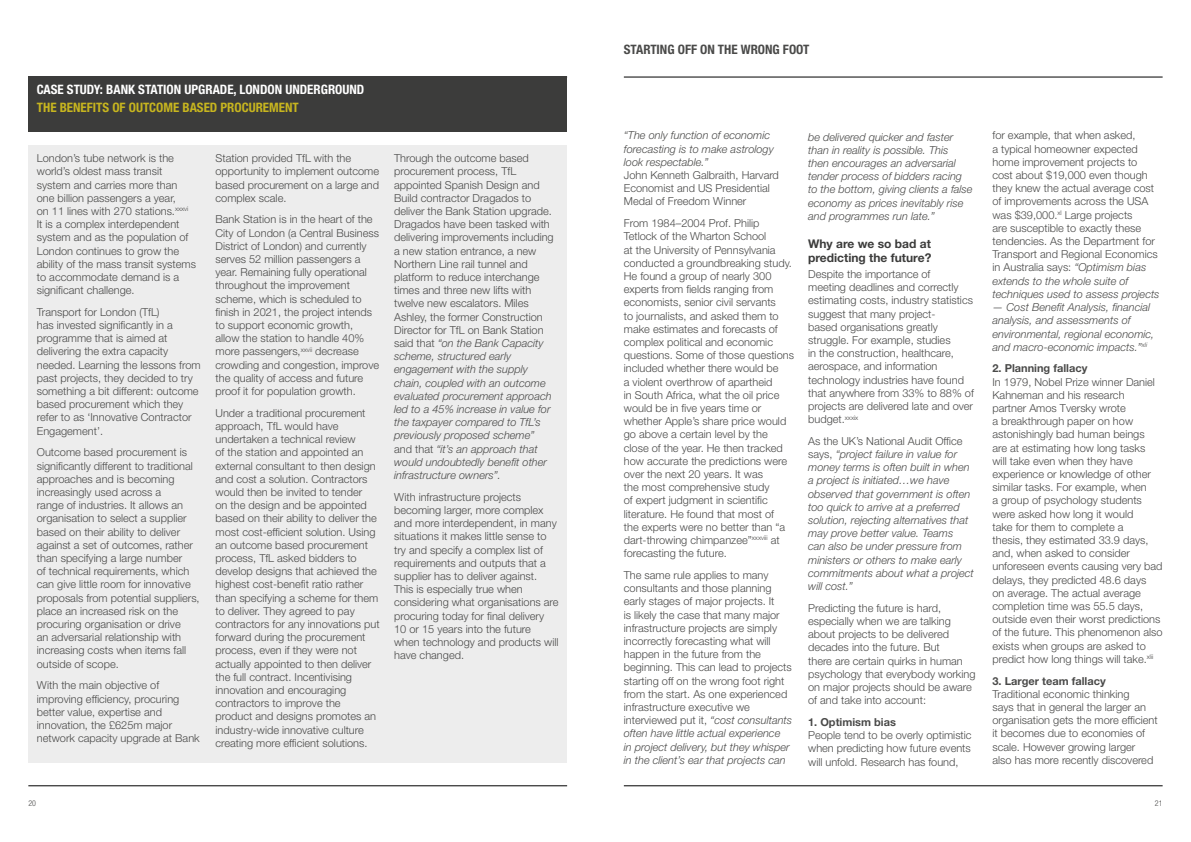
<style>
.page{position:relative;width:1191px;height:842px;background:#fff}
.page>*{position:absolute;margin:0;border:0;box-sizing:border-box;transform-origin:0 0}
.t1{font:700 condensed 13px "Helvetica Neue LT Std";color:#fff}
.t2{font:700 condensed 13px "Helvetica Neue LT Std";color:#c7b51f}
.t3{font:700 condensed 13px "Helvetica Neue LT Std";color:#4a4a49}
.t4{font:700 12px/14px "Helvetica Neue LT Std";color:#3c3c3b}
.t5{font:300 11px/13.2px "Helvetica Neue LT Std";color:#4a4a49}
.t6{font:italic 300 11px/13.2px "Helvetica Neue LT Std";color:#4a4a49}
.t7{font:700 11px "Helvetica Neue LT Std";color:#4a4a49}
.t8{font:300 condensed 8px "Helvetica Neue LT Std";color:#4a4a49}
.s1{font-style:italic}
.s2{font-style:normal}
</style>
<div class="page">
<hr style="left:624px;top:77px;width:538px;height:1px;background:#000">
<hr style="left:28px;top:785px;width:539px;height:1px;background:#000">
<hr style="left:624px;top:785px;width:538px;height:1px;background:#000">
<div style="left:28px;top:77px;width:539px;height:55px;background:#3c3c3b"></div>
<div style="left:28px;top:146px;width:539px;height:617px;background:#ededed"></div>
<p class="t1" style="left:37px;top:82px;width:329px">CASE STUDY: BANK STATION UPGRADE, LONDON UNDERGROUND</p>
<p class="t2" style="left:37px;top:100px;width:263px">THE BENEFITS OF OUTCOME BASED PROCUREMENT</p>
<p class="t5" style="left:37px;top:151px;width:161px">London’s tube network is the world’s oldest mass transit system and carries more than one billion passengers a year,<br>on 11 lines with 270 stations.<sup>xxxvi<br></sup>It is a complex interdependent system and as the population of<br>London continues to grow the ability of the mass transit systems to accommodate demand is a significant challenge.</p>
<p class="t5" style="left:37px;top:305px;width:165px">Transport for London (TfL)<br>has invested significantly in a programme that is aimed at delivering the extra capacity needed. Learning the lessons from past projects, they decided to try something a bit different: outcome based procurement which they refer to as ‘Innovative Contractor<br>Engagement’.</p>
<p class="t5" style="left:37px;top:446px;width:164px">Outcome based procurement is significantly different to traditional approaches and is becoming increasingly used across a<br>range of industries. It allows an organisation to select a supplier based on their ability to deliver against a set of outcomes, rather than specifying a large number<br>of technical requirements, which can give little room for innovative proposals from potential suppliers, place an increased risk on the procuring organisation or drive<br>an adversarial relationship with increasing costs when items fall outside of scope.</p>
<p class="t5" style="left:37px;top:679px;width:164px">With the main objective of improving efficiency, procuring better value, expertise and innovation, the £625m major network capacity upgrade at Bank</p>
<p class="t5" style="left:215px;top:151px;width:165px">Station provided TfL with the opportunity to implement outcome based procurement on a large and complex scale.</p>
<p class="t5" style="left:215px;top:213px;width:165px">Bank Station is in the heart of the<br>City of London (a Central Business<br>District of London) and currently serves 52 million passengers a year. Remaining fully operational throughout the improvement scheme, which is scheduled to finish in 2021, the project intends to support economic growth, allow the station to handle 40% more passengers,<sup>xxvii</sup> decrease crowding and congestion, improve the quality of access and future proof it for population growth.</p>
<p class="t5" style="left:215px;top:406px;width:166px">Under a traditional procurement approach, TfL would have undertaken a technical review<br>of the station and appointed an external consultant to then design and cost a solution. Contractors would then be invited to tender<br>on the design and be appointed based on their ability to deliver the most cost-efficient solution. Using an outcome based procurement process, TfL asked bidders to develop designs that achieved the highest cost-benefit ratio rather than specifying a scheme for them to deliver. They agreed to pay contractors for any innovations put forward during the procurement process, even if they were not actually appointed to then deliver the full contract. Incentivising innovation and encouraging contractors to improve the product and designs promotes an industry-wide innovative culture creating more efficient solutions.</p>
<p class="t5" style="left:394px;top:151px;width:161px">Through the outcome based procurement process, TfL appointed Spanish Design and<br>Build contractor Dragados to deliver the Bank Station upgrade.<br>Dragados have been tasked with delivering improvements including a new station entrance, a new<br>Northern Line rail tunnel and platform to reduce interchange times and three new lifts with twelve new escalators. Miles<br>Ashley, the former Construction<br>Director for TfL on Bank Station said that <span class="s1">“on the Bank Capacity scheme, structured early engagement with the supply chain, coupled with an outcome evaluated procurement approach led to a 45% increase in value for the taxpayer compared to TfL’s previously proposed scheme” </span>and that <span class="s1">“it’s an approach that would undoubtedly benefit other infrastructure owners”.</span></p>
<p class="t5" style="left:394px;top:490px;width:166px">With infrastructure projects becoming larger, more complex and more interdependent, in many situations it makes little sense to try and specify a complex list of requirements and outputs that a supplier has to deliver against.<br>This is especially true when considering what organisations are procuring today for final delivery<br>10 or 15 years into the future when technology and products will have changed.</p>
<p class="t3" style="left:624px;top:41px;width:187px">STARTING OFF ON THE WRONG FOOT</p>
<p class="t6" style="left:624px;top:129px;width:151px">“The only function of economic forecasting is to make astrology look respectable.”</p>
<p class="t5" style="left:624px;top:168px;width:157px">John Kenneth Galbraith, Harvard<br>Economist and US Presidential<br>Medal of Freedom Winner</p>
<p class="t5" style="left:624px;top:216px;width:172px">From 1984–2004 Prof. Philip<br>Tetlock of the Wharton School<br>at the University of Pennsylvania conducted a groundbreaking study.<br>He found a group of nearly 300 experts from fields ranging from economists, senior civil servants<br>to journalists, and asked them to make estimates and forecasts of complex political and economic questions. Some of those questions included whether there would be<br>a violent overthrow of apartheid<br>in South Africa, what the oil price would be in five years time or whether Apple’s share price would go above a certain level by the close of the year. He then tracked how accurate the predictions were over the next 20 years. It was<br>the most comprehensive study<br>of expert judgment in scientific literature. He found that most of<br>the experts were no better than “a dart-throwing chimpanzee”<sup>xxxviii</sup> at forecasting the future.</p>
<p class="t5" style="left:624px;top:568px;width:170px">The same rule applies to many consultants and those planning early stages of major projects. It<br>is likely the case that many major infrastructure projects are simply incorrectly forecasting what will happen in the future from the beginning. This can lead to projects starting off on the wrong foot right from the start. As one experienced infrastructure executive we interviewed put it, <span class="s1">“cost consultants often have little actual experience<br>in project delivery, but they whisper in the client’s ear that projects can</span></p>
<p class="t6" style="left:808px;top:130px;width:166px">be delivered quicker and faster than in reality is possible. This<br>then encourages an adversarial tender process of bidders racing to the bottom, giving clients a false economy as prices inevitably rise and programmes run late.”</p>
<p class="t4" style="left:808px;top:236px;width:125px">Why are we so bad at predicting the future?</p>
<p class="t5" style="left:808px;top:267px;width:167px">Despite the importance of<br>meeting deadlines and correctly estimating costs, industry statistics suggest that many project-<br>based organisations greatly struggle. For example, studies<br>in the construction, healthcare, aerospace, and information technology industries have found that anywhere from 33% to 88% of projects are delivered late and over budget.<sup>xxxix</sup></p>
<p class="t6" style="left:808px;top:434px;width:167px"><span class="s2">As the UK’s National Audit Office says,</span> “project failure in value for money terms is often built in when a project is initiated…we have observed that government is often too quick to arrive at a preferred solution, rejecting alternatives that may prove better value. Teams<br>can also be under pressure from ministers or others to make early commitments about what a project will cost.”</p>
<p class="t5" style="left:808px;top:601px;width:169px">Predicting the future is hard, especially when we are talking about projects to be delivered decades into the future. But<br>there are certain quirks in human psychology that everybody working on major projects should be aware of and take into account:</p>
<p class="t7" style="left:808px;top:715px;width:89px">1. Optimism bias</p>
<p class="t5" style="left:808px;top:728px;width:165px;text-align:justify">People tend to be overly optimistic when predicting how future events will unfold. Research has found,</p>
<p class="t5" style="left:992px;top:129px;width:169px">for example, that when asked,<br>a typical homeowner expected home improvement projects to cost about $19,000 even though they knew the actual average cost of improvements across the USA was $39,000.<sup>xl</sup> Large projects<br>are susceptible to exactly these tendencies. As the Department for<br>Transport and Regional Economics in Australia says: <span class="s1">“Optimism bias extends to the whole suite of techniques used to assess projects</span></p>
<p class="t6" style="left:992px;top:300px;width:163px">— Cost Benefit Analysis, financial analysis, and assessments of environmental, regional economic, and macro-economic impacts.”<sup>xli</sup></p>
<p class="t7" style="left:992px;top:362px;width:96px">2. Planning fallacy</p>
<p class="t5" style="left:992px;top:375px;width:172px">In 1979, Nobel Prize winner Daniel<br>Kahneman and his research<br>partner Amos Tversky wrote<br>a breakthrough paper on how astonishingly bad human beings<br>are at estimating how long tasks<br>will take even when they have experience or knowledge of other similar tasks. For example, when<br>a group of psychology students were asked how long it would<br>take for them to complete a<br>thesis, they estimated 33.9 days, and, when asked to consider unforeseen events causing very bad delays, they predicted 48.6 days<br>on average. The actual average completion time was 55.5 days, outside even their worst predictions of the future. This phenomenon also exists when groups are asked to predict how long things will take.<sup>xlii</sup></p>
<p class="t7" style="left:992px;top:674px;width:115px">3. Larger team fallacy</p>
<p class="t5" style="left:992px;top:687px;width:167px">Traditional economic thinking<br>says that in general the larger an organisation gets the more efficient it becomes due to economies of scale. However growing larger<br>also has more recently discovered</p>
<p class="t8" style="left:28px;top:798px;width:9px">20</p>
<p class="t8" style="left:1155px;top:798px;width:9px">21</p>
</div>
